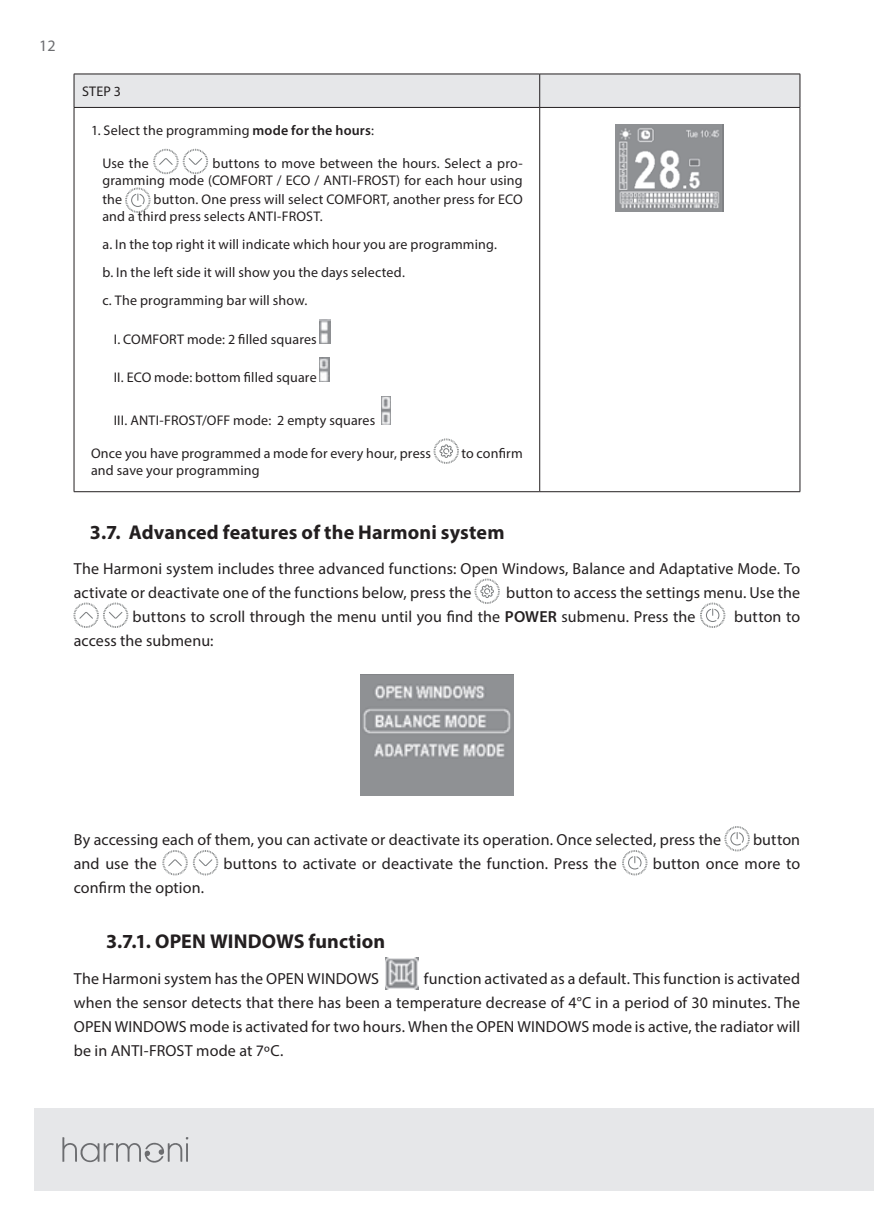
<style>
.page{position:relative;width:874px;height:1225px;background:#fff}
.page>*{position:absolute;margin:0;border:0;box-sizing:border-box;transform-origin:0 0}
.t1{font:700 20px "Myriad Pro";letter-spacing:.005em;color:#231f20}
.t2{font:16px/24px "Myriad Pro";letter-spacing:.01em;color:#231f20}
.t3{font:16px "Myriad Pro";color:#6c6d70}
.t4{font:14px/16.8px "Myriad Pro";letter-spacing:.015em;color:#231f20}
.s1{font-weight:600}
</style>
<div class="page">
<div style="left:34px;top:1108px;width:839px;height:83px;background:#e6e7e9"></div>
<svg style="left:62px;top:1137px;width:126px;height:26px"></svg>
<div style="left:75px;top:75px;width:724px;height:32px;background:#e6e7e9"></div>
<hr style="left:74px;top:74px;width:465px;height:1px;background:#231f20">
<hr style="left:74px;top:74px;width:1px;height:33px;background:#231f20">
<hr style="left:539px;top:74px;width:260px;height:1px;background:#231f20">
<hr style="left:539px;top:74px;width:1px;height:33px;background:#231f20">
<hr style="left:799px;top:74px;width:1px;height:33px;background:#231f20">
<hr style="left:74px;top:107px;width:465px;height:1px;background:#231f20">
<hr style="left:74px;top:108px;width:1px;height:383px;background:#231f20">
<hr style="left:539px;top:107px;width:260px;height:1px;background:#231f20">
<hr style="left:539px;top:108px;width:1px;height:383px;background:#231f20">
<hr style="left:799px;top:108px;width:1px;height:383px;background:#231f20">
<hr style="left:74px;top:491px;width:465px;height:1px;background:#231f20">
<hr style="left:539px;top:491px;width:260px;height:1px;background:#231f20">
<svg style="left:153px;top:149px;width:55px;height:25px"></svg>
<svg style="left:125px;top:188px;width:25px;height:25px"></svg>
<img style="left:319px;top:319px;width:11px;height:25px">
<img style="left:319px;top:358px;width:10px;height:24px">
<img style="left:381px;top:396px;width:9px;height:28px">
<svg style="left:433px;top:438px;width:25px;height:26px"></svg>
<img style="left:615px;top:124px;width:108px;height:87px">
<svg style="left:474px;top:578px;width:25px;height:26px"></svg>
<svg style="left:73px;top:602px;width:55px;height:26px"></svg>
<svg style="left:700px;top:602px;width:25px;height:26px"></svg>
<img style="left:360px;top:674px;width:153px;height:121px">
<div style="left:365px;top:768px;width:143px;height:23px;background:#8f9194"></div>
<svg style="left:724px;top:826px;width:25px;height:25px"></svg>
<svg style="left:162px;top:850px;width:25px;height:25px"></svg>
<svg style="left:193px;top:850px;width:25px;height:25px"></svg>
<svg style="left:622px;top:850px;width:25px;height:25px"></svg>
<img style="left:385px;top:957px;width:33px;height:32px">
<p class="t3" style="left:39px;top:36px;width:18px">12</p>
<p class="t4" style="left:82px;top:83px;width:40px">STEP 3</p>
<p class="t4" style="left:91px;top:122px;width:284px">1. Select the programming <span class="s1">mode for the hours</span>:</p>
<p class="t4" style="left:102px;top:155px;width:48px">Use the</p>
<p class="t4" style="left:102px;top:155px;width:421px;text-align:right">buttons to move between the hours. Select a pro-<br>gramming mode (COMFORT / ECO / ANTI-FROST) for each hour using</p>
<p class="t4" style="left:102px;top:191px;width:21px">the</p>
<p class="t4" style="left:102px;top:191px;width:421px;text-indent:51px">button. One press will select COMFORT, another press for ECO and a third press selects ANTI-FROST.</p>
<p class="t4" style="left:102px;top:230px;width:396px;line-height:28.2px">a. In the top right it will indicate which hour you are programming. b. In the left side it will show you the days selected.<br>c. The programming bar will show.</p>
<p class="t4" style="left:114px;top:330px;width:204px">I. COMFORT mode: 2 filled squares</p>
<p class="t4" style="left:114px;top:368px;width:204px">II. ECO mode: bottom filled square</p>
<p class="t4" style="left:114px;top:411px;width:263px">III. ANTI-FROST/OFF mode: 2 empty squares</p>
<p class="t4" style="left:91px;top:444px;width:341px">Once you have programmed a mode for every hour, press</p>
<p class="t4" style="left:461px;top:444px;width:63px">to confirm</p>
<p class="t4" style="left:91px;top:461px;width:170px">and save your programming</p>
<p class="t1" style="left:90px;top:519px;width:416px">3.7. Advanced features of the Harmoni system</p>
<p class="t2" style="left:74px;top:556px;width:727px">The Harmoni system includes three advanced functions: Open Windows, Balance and Adaptative Mode. To activate or deactivate one of the functions below, press the</p>
<p class="t2" style="left:133px;top:580px;width:668px;text-indent:373px">button to access the settings menu. Use the buttons to scroll through the menu until you find the <span class="s1">POWER</span> submenu. Press the</p>
<p class="t2" style="left:734px;top:604px;width:67px">button to</p>
<p class="t2" style="left:74px;top:628px;width:141px">access the submenu:</p>
<p class="t2" style="left:74px;top:828px;width:648px">By accessing each of them, you can activate or deactivate its operation. Once selected, press the</p>
<p class="t2" style="left:752px;top:828px;width:49px">button</p>
<p class="t2" style="left:74px;top:852px;width:85px">and use the</p>
<p class="t2" style="left:223px;top:852px;width:394px">buttons to activate or deactivate the function. Press the</p>
<p class="t2" style="left:652px;top:852px;width:149px">button once more to</p>
<p class="t2" style="left:74px;top:876px;width:132px">confirm the option.</p>
<p class="t1" style="left:106px;top:928px;width:280px">3.7.1. OPEN WINDOWS function</p>
<p class="t2" style="left:74px;top:966px;width:307px">The Harmoni system has the OPEN WINDOWS</p>
<p class="t2" style="left:74px;top:966px;width:727px;text-align:justify;text-indent:350px">function activated as a default. This function is activated when the sensor detects that there has been a temperature decrease of 4°C in a period of 30 minutes. The OPEN WINDOWS mode is activated for two hours. When the OPEN WINDOWS mode is active, the radiator will be in ANTI-FROST mode at 7ºC.</p>
</div>
